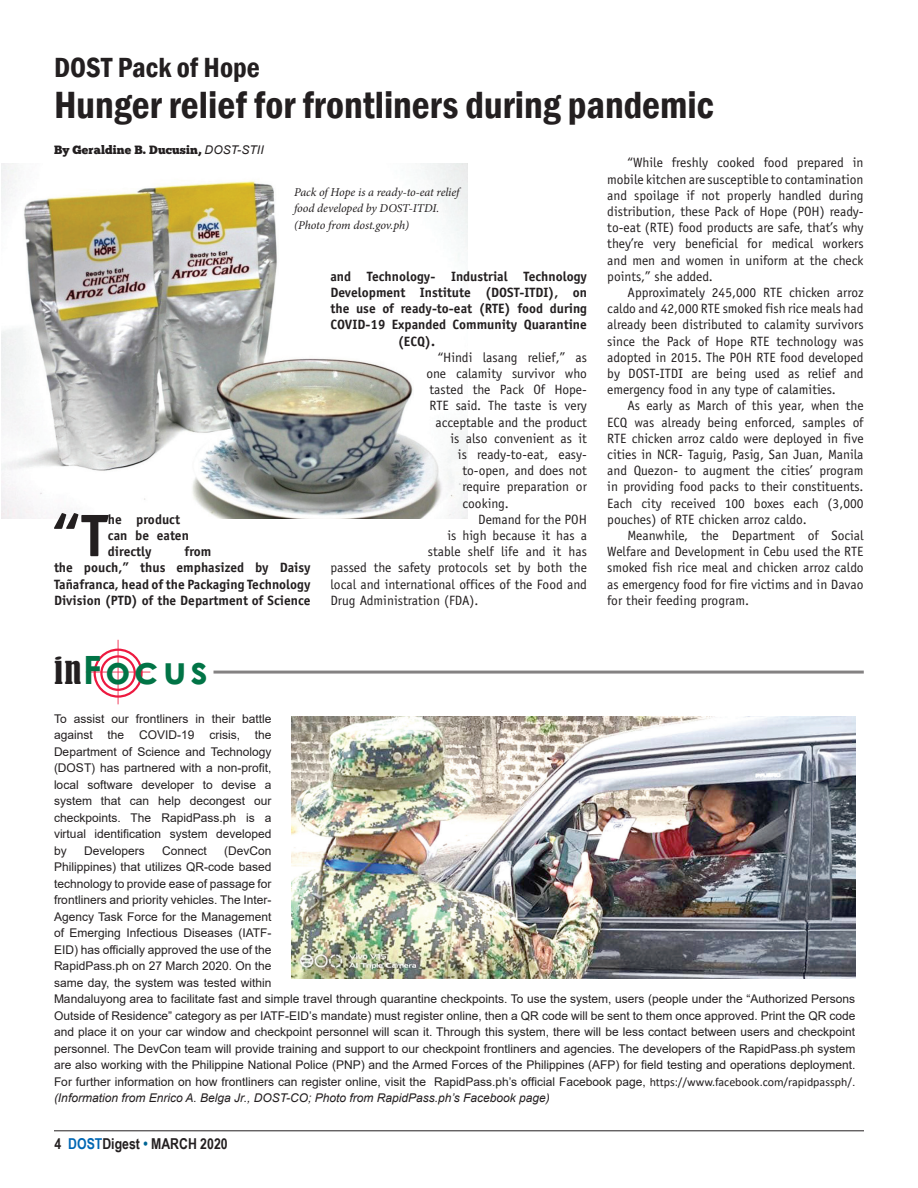
<style>
.page{position:relative;width:918px;height:1188px;background:#fff}
.page>*{position:absolute;margin:0;border:0;box-sizing:border-box;transform-origin:0 0}
.Digest_1st_paragraph{font:700 60.15px "Officina Sans";color:#231f20}
.Digest_Title_story{font:600 condensed 39px "Franklin Gothic";color:#231f20}
.t1{font:700 39px "Century Gothic";letter-spacing:.1em;color:#017446}
.Digest_Title_story-2{font:600 condensed 28.5px "Franklin Gothic";color:#231f20}
.t2{font:700 15px "Arial Narrow";color:#231f20}
.Digest_BODYTEXT{font:13.5px/16.2px "Officina Sans";color:#231f20;text-align:justify}
.Digest_1st_paragraph-2{font:700 13.5px/16.2px "Officina Sans";color:#231f20}
.InFocus_caption{font:12px/16.5px "Arial";color:#231f20;text-align:justify}
.new_CAPTION{font:italic 12px/16.5px "Minion Pro";letter-spacing:-.005em;color:#231f20}
.Digest_1st_BYLine{font:12px "Chunk Five";letter-spacing:.01em;color:#231f20}
.s1{font-family:"Arial";font-style:italic}
.s2{font-family:"Bernard";font-weight:400;font-stretch:condensed;font-size:34.5px;color:#231f20}
.s3{font-family:"Calibri"}
.s4{font-style:italic}
.s5{color:#0167b4}
.s6{color:#006594}
</style>
<div class="page">
<hr style="left:54px;top:1131px;width:810px;height:1px;background:#231f20">
<img style="left:2px;top:163px;width:466px;height:356px">
<img style="left:292px;top:716px;width:563px;height:262px">
<hr style="left:214px;top:671px;width:650px;height:3px;background:#231f20">
<hr style="left:117px;top:640px;width:2px;height:64px;background:#ed1a40">
<hr style="left:86px;top:671px;width:64px;height:2px;background:#ed1a40">
<div style="left:100px;top:655px;width:36px;height:36px;border:2px solid #ed1a40;border-radius:50%"></div>
<div style="left:94px;top:649px;width:49px;height:49px;border:2px solid #ed1a40;border-radius:50%"></div>
<p class="Digest_Title_story-2" style="left:54px;top:49px;width:207px">DOST Pack of Hope</p>
<p class="Digest_Title_story" style="left:54px;top:79px;width:662px">Hunger relief for frontliners during pandemic</p>
<p class="Digest_1st_BYLine" style="left:54px;top:142px;width:211px">By Geraldine B. Ducusin, <span class="s1">DOST-STII</span></p>
<p class="new_CAPTION" style="left:294px;top:183px;width:167px">Pack of Hope is a ready-to-eat relief food developed by DOST-ITDI. (Photo from dost.gov.ph)</p>
<p class="Digest_1st_paragraph-2" style="left:330px;top:268px;width:258px">and Technology- Industrial Technology</p>
<p class="Digest_1st_paragraph-2" style="left:330px;top:284px;width:258px">Development Institute (DOST-ITDI), on</p>
<p class="Digest_1st_paragraph-2" style="left:330px;top:300px;width:258px">the use of ready-to-eat (RTE) food during</p>
<p class="Digest_1st_paragraph-2" style="left:330px;top:317px;width:258px">COVID-19 Expanded Community Quarantine</p>
<p class="Digest_1st_paragraph-2" style="left:398px;top:333px;width:39px">(ECQ).</p>
<p class="Digest_BODYTEXT" style="left:438px;top:349px;width:151px">“Hindi lasang relief,” as</p>
<p class="Digest_BODYTEXT" style="left:426px;top:365px;width:162px">one calamity survivor who</p>
<p class="Digest_BODYTEXT" style="left:429px;top:382px;width:159px">tasted the Pack Of Hope-</p>
<p class="Digest_BODYTEXT" style="left:429px;top:398px;width:159px">RTE said. The taste is very</p>
<p class="Digest_BODYTEXT" style="left:435px;top:414px;width:153px">acceptable and the product</p>
<p class="Digest_BODYTEXT" style="left:450px;top:430px;width:138px">is also convenient as it</p>
<p class="Digest_BODYTEXT" style="left:458px;top:446px;width:130px">is ready-to-eat, easy-</p>
<p class="Digest_BODYTEXT" style="left:462px;top:463px;width:126px">to-open, and does not</p>
<p class="Digest_BODYTEXT" style="left:462px;top:479px;width:126px">require preparation or</p>
<p class="Digest_BODYTEXT" style="left:462px;top:495px;width:48px">cooking.</p>
<p class="Digest_BODYTEXT" style="left:478px;top:511px;width:110px">Demand for the POH</p>
<p class="Digest_BODYTEXT" style="left:447px;top:527px;width:141px">is high because it has a</p>
<p class="Digest_BODYTEXT" style="left:428px;top:544px;width:161px">stable shelf life and it has</p>
<p class="Digest_BODYTEXT" style="left:330px;top:560px;width:258px">passed the safety protocols set by both the</p>
<p class="Digest_BODYTEXT" style="left:330px;top:576px;width:258px">local and international offices of the Food and</p>
<p class="Digest_BODYTEXT" style="left:330px;top:592px;width:150px">Drug Administration (FDA).</p>
<p class="Digest_BODYTEXT" style="left:607px;top:155px;width:258px;text-indent:20px">“While freshly cooked food prepared in mobile kitchen are susceptible to contamination and spoilage if not properly handled during distribution, these Pack of Hope (POH) ready&shy;to-eat (RTE) food products are safe, that’s why they’re very beneficial for medical workers and men and women in uniform at the check points,” she added.</p>
<p class="Digest_BODYTEXT" style="left:607px;top:284px;width:258px;text-indent:20px">Approximately 245,000 RTE chicken arroz caldo and 42,000 RTE smoked fish rice meals had already been distributed to calamity survivors since the Pack of Hope RTE technology was adopted in 2015. The POH RTE food developed by DOST-ITDI are being used as relief and emergency food in any type of calamities.</p>
<p class="Digest_BODYTEXT" style="left:607px;top:398px;width:258px;text-indent:20px">As early as March of this year, when the ECQ was already being enforced, samples of RTE chicken arroz caldo were deployed in five cities in NCR- Taguig, Pasig, San Juan, Manila and Quezon- to augment the cities’ program in providing food packs to their constituents.<br>Each city received 100 boxes each (3,000 pouches) of RTE chicken arroz caldo.</p>
<p class="Digest_BODYTEXT" style="left:607px;top:527px;width:258px;text-indent:20px">Meanwhile, the Department of Social Welfare and Development in Cebu used the RTE smoked fish rice meal and chicken arroz caldo as emergency food for fire victims and in Davao for their feeding program.</p>
<p class="Digest_1st_paragraph" style="left:51px;top:498px;width:58px">“T</p>
<p class="Digest_1st_paragraph-2" style="left:108px;top:511px;width:83px">he product can be eaten directly</p>
<p class="Digest_1st_paragraph-2" style="left:54px;top:543px;width:258px;text-indent:130px">from<br>the pouch,” thus emphasized by Daisy<br>Tañafranca, head of the Packaging Technology<br>Division (PTD) of the Department of Science</p>
<p class="t1" style="left:54px;top:640px;width:155px"><span class="s2">in</span>Focus</p>
<p class="InFocus_caption" style="left:54px;top:710px;width:219px">To assist our frontliners in their battle against the COVID-19 crisis, the Department of Science and Technology (DOST) has partnered with a non-profit, local software developer to devise a system that can help decongest our checkpoints. The RapidPass.ph is a virtual identification system developed by</p>
<p class="InFocus_caption" style="left:54px;top:842px;width:803px;text-align:left;text-indent:170px">(DevCon<br>Philippines) that utilizes QR-code based<br>technology to provide ease of passage for<br>frontliners and priority vehicles. The Inter-<br>Agency Task Force for the Management<br>of Emerging Infectious Diseases (IATF-<br>EID) has officially approved the use of the<br>RapidPass.ph on 27 March 2020. On the<br>same day, the system was tested within<br>Mandaluyong area to facilitate fast and simple travel through quarantine checkpoints. To use the system, users (people under the “Authorized Persons Outside of Residence” category as per IATF-EID’s mandate) must register online, then a QR code will be sent to them once approved. Print the QR code and place it on your car window and checkpoint personnel will scan it. Through this system, there will be less contact between users and checkpoint personnel. The DevCon team will provide training and support to our checkpoint frontliners and agencies. The developers of the RapidPass.ph system are also working with the Philippine National Police (PNP) and the Armed Forces of the Philippines (AFP) for field testing and operations deployment.<br>For further information on how frontliners can register online, visit the RapidPass.ph’s official Facebook page, <span class="s3">https://www.facebook.com/rapidpassph/</span>. <span class="s4">(Information from Enrico A. Belga Jr., DOST-CO; Photo from RapidPass.ph’s Facebook page)</span></p>
<p class="InFocus_caption" style="left:84px;top:842px;width:62px">Developers</p>
<p class="InFocus_caption" style="left:162px;top:842px;width:46px">Connect</p>
<p class="t2" style="left:55px;top:1133px;width:175px">4 <span class="s5">DOST</span>Digest <span class="s6">•</span> MARCH 2020</p>
</div>
